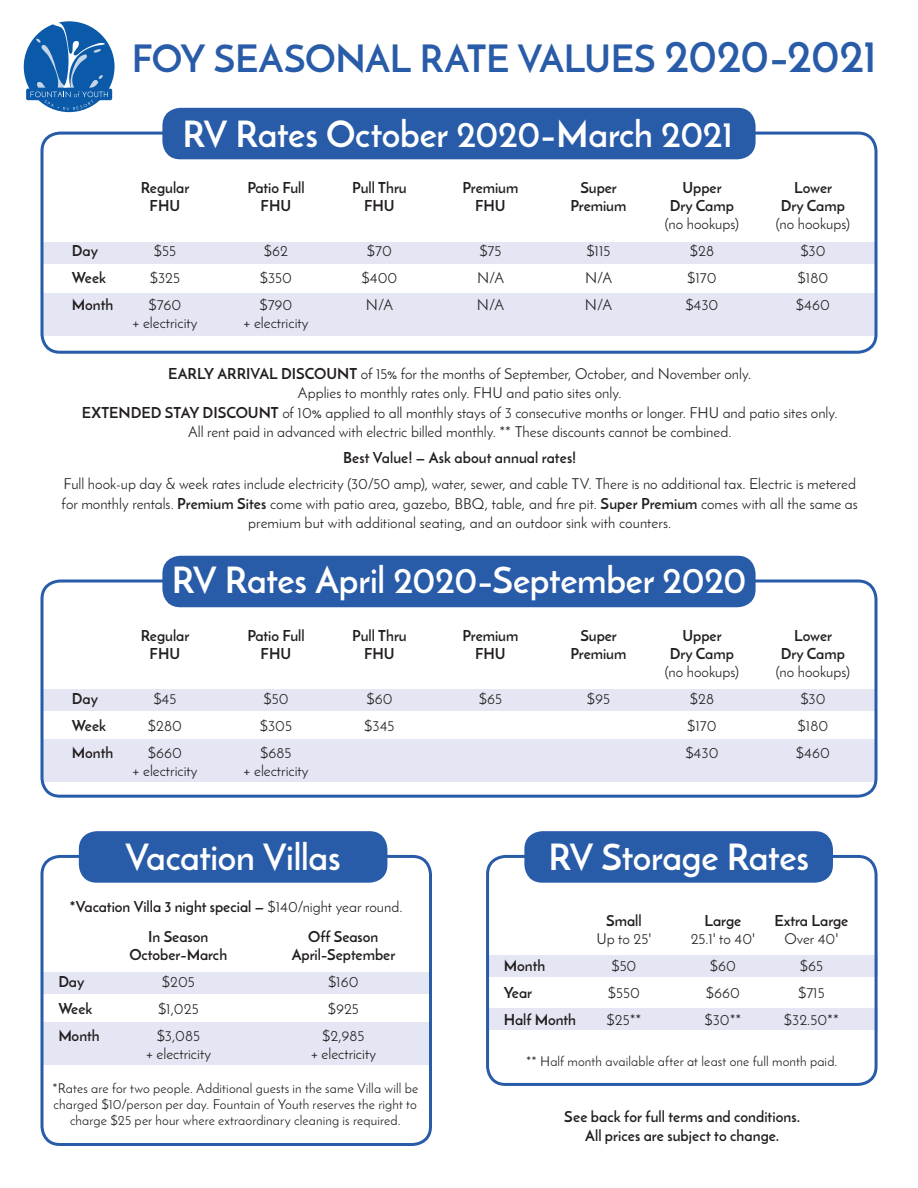
<style>
.page{position:relative;width:918px;height:1188px;background:#fff}
.page>*{position:absolute;margin:0;border:0;box-sizing:border-box;transform-origin:0 0}
.t1{font:700 37.5px "Josefin Sans";letter-spacing:-.01em;color:#285ba8}
.t2{font:700 36px "Josefin Sans";letter-spacing:-.01em;color:#fff}
.t3{font:15px/19.5px "Josefin Sans";color:#231f20;text-align:center}
.t4{font:700 15px/19.5px "Josefin Sans";color:#231f20;text-align:center}
.t5{font:13.5px/16.2px "Josefin Sans";letter-spacing:.01em;color:#231f20;text-align:center}
.s1{font-size:45px}
.s2{font-weight:700}
.s3{font-weight:400}
</style>
<div class="page">
<div style="left:41px;top:242px;width:836px;height:21px;background:#e4e6f3"></div>
<div style="left:41px;top:689px;width:836px;height:22px;background:#e4e6f3"></div>
<div style="left:41px;top:972px;width:391px;height:21px;background:#e4e6f3"></div>
<div style="left:487px;top:955px;width:391px;height:22px;background:#e4e6f3"></div>
<div style="left:487px;top:1009px;width:391px;height:21px;background:#e4e6f3"></div>
<div style="left:41px;top:294px;width:836px;height:42px;background:#e4e6f3"></div>
<div style="left:41px;top:740px;width:836px;height:42px;background:#e4e6f3"></div>
<div style="left:41px;top:1022px;width:391px;height:43px;background:#e4e6f3"></div>
<div style="left:40px;top:132px;width:838px;height:222px;border:3px solid #285ba8;border-radius:18px"></div>
<div style="left:40px;top:580px;width:838px;height:218px;border:3px solid #285ba8;border-radius:18px"></div>
<div style="left:40px;top:855px;width:392px;height:291px;border:3px solid #285ba8;border-radius:18px"></div>
<div style="left:486px;top:855px;width:392px;height:231px;border:3px solid #285ba8;border-radius:18px"></div>
<div style="left:162px;top:108px;width:594px;height:51px;background:#285ba8;border-radius:18px"></div>
<div style="left:162px;top:556px;width:594px;height:51px;background:#285ba8;border-radius:18px"></div>
<div style="left:79px;top:831px;width:308px;height:52px;background:#285ba8;border-radius:18px"></div>
<div style="left:524px;top:831px;width:309px;height:52px;background:#285ba8;border-radius:18px"></div>
<div style="left:24px;top:21px;width:91px;height:91px;background:#0a5aa9;border-radius:50%"></div>
<div style="left:26px;top:89px;width:86px;height:11px;background:#0a5aa9;border-radius:2px"></div>
<svg style="left:31px;top:21px;width:77px;height:89px"></svg>
<h1 class="t1" style="left:132px;top:35px;width:747px">FOY SEASONAL RATE VALUES <span class="s1">2020–2021</span></h1>
<h2 class="t2" style="left:183px;top:112px;width:552px">RV Rates October 2020–March 2021</h2>
<p class="t4" style="left:141px;top:178px;width:50px">Regular</p>
<p class="t4" style="left:247px;top:178px;width:59px">Patio Full</p>
<p class="t4" style="left:352px;top:178px;width:56px">Pull Thru</p>
<p class="t4" style="left:463px;top:178px;width:57px">Premium</p>
<p class="t4" style="left:580px;top:178px;width:38px">Super</p>
<p class="t4" style="left:683px;top:178px;width:40px">Upper</p>
<p class="t4" style="left:794px;top:178px;width:39px">Lower</p>
<p class="t4" style="left:150px;top:196px;width:32px">FHU</p>
<p class="t4" style="left:261px;top:196px;width:32px">FHU</p>
<p class="t4" style="left:364px;top:196px;width:32px">FHU</p>
<p class="t4" style="left:475px;top:196px;width:32px">FHU</p>
<p class="t4" style="left:571px;top:196px;width:57px">Premium</p>
<p class="t4" style="left:670px;top:196px;width:66px">Dry Camp</p>
<p class="t4" style="left:781px;top:196px;width:66px">Dry Camp</p>
<p class="t3" style="left:665px;top:214px;width:76px">(no hookups)</p>
<p class="t3" style="left:776px;top:214px;width:76px">(no hookups)</p>
<p class="t4" style="left:72px;top:241px;width:28px">Day</p>
<p class="t3" style="left:154px;top:241px;width:24px">$55</p>
<p class="t3" style="left:264px;top:241px;width:26px">$62</p>
<p class="t3" style="left:367px;top:241px;width:27px">$70</p>
<p class="t3" style="left:479px;top:241px;width:24px">$75</p>
<p class="t3" style="left:586px;top:241px;width:26px">$115</p>
<p class="t3" style="left:690px;top:241px;width:26px">$28</p>
<p class="t3" style="left:800px;top:241px;width:27px">$30</p>
<p class="t4" style="left:72px;top:268px;width:36px">Week</p>
<p class="t3" style="left:150px;top:268px;width:32px">$325</p>
<p class="t3" style="left:260px;top:268px;width:34px">$350</p>
<p class="t3" style="left:362px;top:268px;width:37px">$400</p>
<p class="t3" style="left:477px;top:268px;width:29px">N/A</p>
<p class="t3" style="left:585px;top:268px;width:29px">N/A</p>
<p class="t3" style="left:687px;top:268px;width:31px">$170</p>
<p class="t3" style="left:798px;top:268px;width:32px">$180</p>
<p class="t4" style="left:72px;top:295px;width:43px">Month</p>
<p class="t3" style="left:149px;top:295px;width:34px">$760</p>
<p class="t3" style="left:259px;top:295px;width:35px">$790</p>
<p class="t3" style="left:366px;top:295px;width:29px">N/A</p>
<p class="t3" style="left:477px;top:295px;width:29px">N/A</p>
<p class="t3" style="left:585px;top:295px;width:29px">N/A</p>
<p class="t3" style="left:685px;top:295px;width:35px">$430</p>
<p class="t3" style="left:796px;top:295px;width:36px">$460</p>
<p class="t3" style="left:133px;top:313px;width:67px">+ electricity</p>
<p class="t3" style="left:244px;top:313px;width:67px">+ electricity</p>
<p class="t3" style="left:82px;top:364px;width:757px"><span class="s2">EARLY ARRIVAL DISCOUNT</span> of 15% for the months of September, October, and November only.<br>Applies to monthly rates only. FHU and patio sites only.<br><span class="s2">EXTENDED STAY DISCOUNT</span> of 10% applied to all monthly stays of 3 consecutive months or longer. FHU and patio sites only.<br>All rent paid in advanced with electric billed monthly. ** These discounts cannot be combined.</p>
<p class="t4" style="left:343px;top:448px;width:235px">Best Value! — Ask about annual rates!</p>
<p class="t3" style="left:62px;top:474px;width:798px">Full hook-up day &amp; week rates include electricity (30/50 amp), water, sewer, and cable TV. There is no additional tax. Electric is metered for monthly rentals. <span class="s2">Premium Sites</span> come with patio area, gazebo, BBQ, table, and fire pit. <span class="s2">Super Premium</span> comes with all the same as premium but with additional seating, and an outdoor sink with counters.</p>
<h2 class="t2" style="left:172px;top:558px;width:576px">RV Rates April 2020–September 2020</h2>
<p class="t4" style="left:141px;top:626px;width:50px">Regular</p>
<p class="t4" style="left:247px;top:626px;width:59px">Patio Full</p>
<p class="t4" style="left:352px;top:626px;width:56px">Pull Thru</p>
<p class="t4" style="left:463px;top:626px;width:57px">Premium</p>
<p class="t4" style="left:580px;top:626px;width:38px">Super</p>
<p class="t4" style="left:683px;top:626px;width:40px">Upper</p>
<p class="t4" style="left:794px;top:626px;width:39px">Lower</p>
<p class="t4" style="left:150px;top:644px;width:32px">FHU</p>
<p class="t4" style="left:261px;top:644px;width:32px">FHU</p>
<p class="t4" style="left:364px;top:644px;width:32px">FHU</p>
<p class="t4" style="left:475px;top:644px;width:32px">FHU</p>
<p class="t4" style="left:571px;top:644px;width:57px">Premium</p>
<p class="t4" style="left:670px;top:644px;width:66px">Dry Camp</p>
<p class="t4" style="left:781px;top:644px;width:66px">Dry Camp</p>
<p class="t3" style="left:665px;top:662px;width:76px">(no hookups)</p>
<p class="t3" style="left:776px;top:662px;width:76px">(no hookups)</p>
<p class="t4" style="left:72px;top:689px;width:28px">Day</p>
<p class="t3" style="left:153px;top:689px;width:25px">$45</p>
<p class="t3" style="left:263px;top:689px;width:27px">$50</p>
<p class="t3" style="left:366px;top:689px;width:28px">$60</p>
<p class="t3" style="left:479px;top:689px;width:25px">$65</p>
<p class="t3" style="left:587px;top:689px;width:25px">$95</p>
<p class="t3" style="left:690px;top:689px;width:26px">$28</p>
<p class="t3" style="left:800px;top:689px;width:27px">$30</p>
<p class="t4" style="left:72px;top:716px;width:36px">Week</p>
<p class="t3" style="left:148px;top:716px;width:36px">$280</p>
<p class="t3" style="left:260px;top:716px;width:34px">$305</p>
<p class="t3" style="left:364px;top:716px;width:32px">$345</p>
<p class="t3" style="left:687px;top:716px;width:31px">$170</p>
<p class="t3" style="left:798px;top:716px;width:32px">$180</p>
<p class="t4" style="left:72px;top:743px;width:43px">Month</p>
<p class="t3" style="left:148px;top:743px;width:36px">$660</p>
<p class="t3" style="left:260px;top:743px;width:33px">$685</p>
<p class="t3" style="left:685px;top:743px;width:35px">$430</p>
<p class="t3" style="left:796px;top:743px;width:36px">$460</p>
<p class="t3" style="left:133px;top:761px;width:67px">+ electricity</p>
<p class="t3" style="left:244px;top:761px;width:67px">+ electricity</p>
<h2 class="t2" style="left:126px;top:835px;width:217px">Vacation Villas</h2>
<h2 class="t2" style="left:548px;top:835px;width:262px">RV Storage Rates</h2>
<p class="t4" style="left:70px;top:897px;width:334px">*Vacation Villa 3 night special — <span class="s3">$140/night year round.</span></p>
<p class="t4" style="left:148px;top:927px;width:62px">In Season</p>
<p class="t4" style="left:308px;top:927px;width:72px">Off Season</p>
<p class="t4" style="left:129px;top:945px;width:99px">October–March</p>
<p class="t4" style="left:292px;top:945px;width:105px">April–September</p>
<p class="t4" style="left:58px;top:972px;width:28px">Day</p>
<p class="t3" style="left:162px;top:972px;width:34px">$205</p>
<p class="t3" style="left:328px;top:972px;width:32px">$160</p>
<p class="t4" style="left:58px;top:999px;width:36px">Week</p>
<p class="t3" style="left:158px;top:999px;width:42px">$1,025</p>
<p class="t3" style="left:328px;top:999px;width:33px">$925</p>
<p class="t4" style="left:58px;top:1026px;width:43px">Month</p>
<p class="t3" style="left:157px;top:1026px;width:45px">$3,085</p>
<p class="t3" style="left:322px;top:1026px;width:44px">$2,985</p>
<p class="t3" style="left:146px;top:1044px;width:67px">+ electricity</p>
<p class="t3" style="left:311px;top:1044px;width:67px">+ electricity</p>
<p class="t5" style="left:52px;top:1080px;width:367px">*Rates are for two people. Additional guests in the same Villa will be charged $10/person per day. Fountain of Youth reserves the right to charge $25 per hour where extraordinary cleaning is required.</p>
<p class="t4" style="left:606px;top:910px;width:37px">Small</p>
<p class="t4" style="left:705px;top:910px;width:38px">Large</p>
<p class="t4" style="left:774px;top:910px;width:75px">Extra Large</p>
<p class="t3" style="left:597px;top:928px;width:56px">Up to 25'</p>
<p class="t3" style="left:691px;top:928px;width:66px">25.1' to 40'</p>
<p class="t3" style="left:784px;top:928px;width:56px">Over 40'</p>
<p class="t4" style="left:504px;top:955px;width:43px">Month</p>
<p class="t3" style="left:611px;top:955px;width:27px">$50</p>
<p class="t3" style="left:710px;top:955px;width:28px">$60</p>
<p class="t3" style="left:800px;top:955px;width:25px">$65</p>
<p class="t4" style="left:504px;top:982px;width:30px">Year</p>
<p class="t3" style="left:608px;top:982px;width:34px">$550</p>
<p class="t3" style="left:706px;top:982px;width:36px">$660</p>
<p class="t3" style="left:798px;top:982px;width:28px">$715</p>
<p class="t4" style="left:504px;top:1009px;width:74px">Half Month</p>
<p class="t3" style="left:607px;top:1009px;width:36px">$25**</p>
<p class="t3" style="left:704px;top:1009px;width:38px">$30**</p>
<p class="t3" style="left:784px;top:1009px;width:56px">$32.50**</p>
<p class="t5" style="left:526px;top:1053px;width:313px">** Half month available after at least one full month paid.</p>
<p class="t4" style="left:564px;top:1107px;width:237px">See back for full terms and conditions.<br>All prices are subject to change.</p>
</div>
